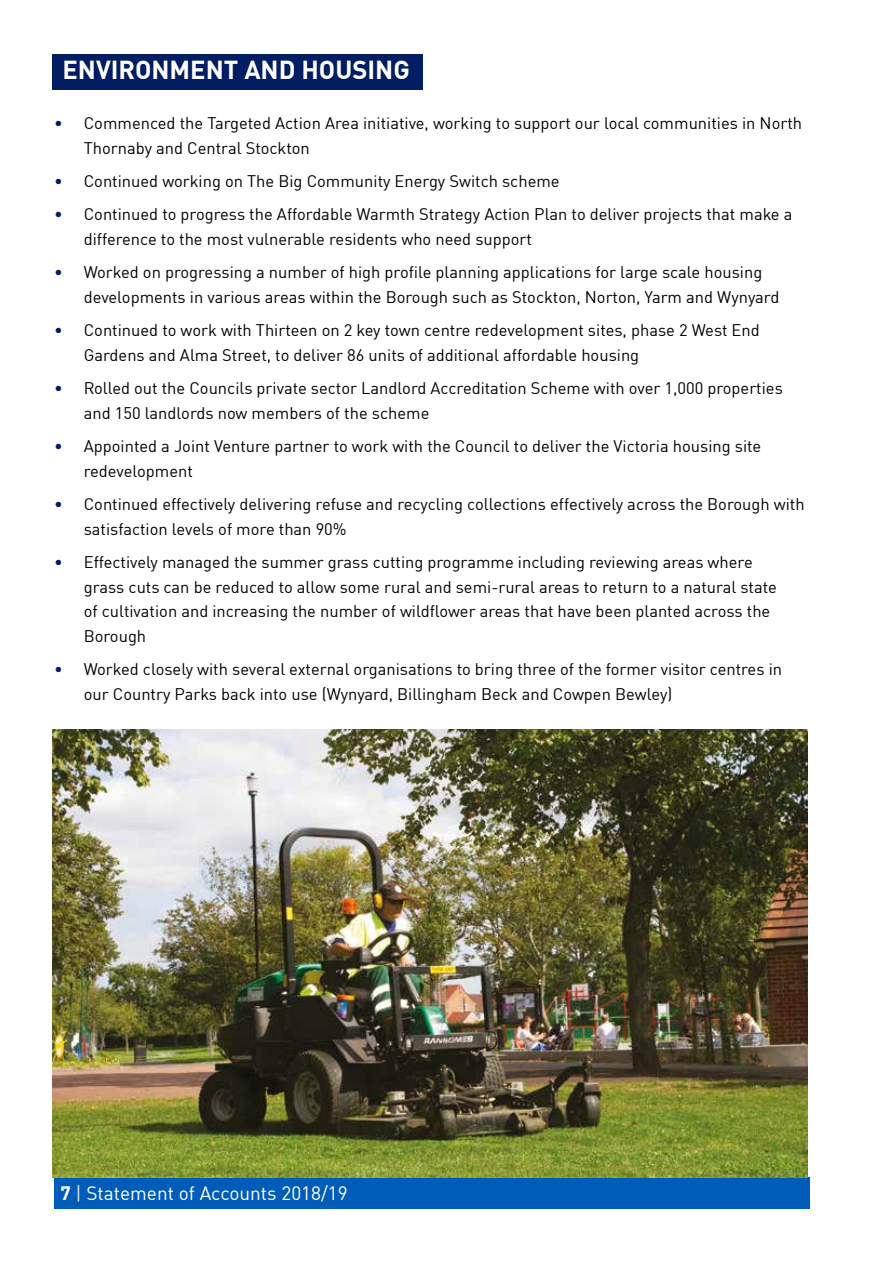
<style>
.page{position:relative;width:893px;height:1263px;background:#fff}
.page>*{position:absolute;margin:0;border:0;box-sizing:border-box;transform-origin:0 0}
.t1{font:700 25.5px "DIN Offc";color:#fff}
.t2{font:19.05px "DIN Offc";color:#fff}
.t3{font:16.5px/24.8px "DIN Offc";color:#000}
.s1{color:#001e61}
.s2{font-weight:700}
.s3{color:#e3edf7}
</style>
<div class="page">
<div style="left:54px;top:1177px;width:755px;height:32px;background:#005cb9"></div>
<div style="left:53px;top:54px;width:370px;height:35px;background:#001e61"></div>
<img style="left:53px;top:729px;width:755px;height:448px">
<h1 class="t1" style="left:63px;top:53px;width:349px">ENVIRONMENT AND HOUSING</h1>
<p class="t3" style="left:84px;top:111px;width:720px;text-indent:-30px"><span class="s1">•</span> Commenced the Targeted Action Area initiative, working to support our local communities in North<br>Thornaby and Central Stockton</p>
<p class="t3" style="left:54px;top:168px;width:507px"><span class="s1">•</span> Continued working on The Big Community Energy Switch scheme</p>
<p class="t3" style="left:84px;top:202px;width:710px;text-indent:-30px"><span class="s1">•</span> Continued to progress the Affordable Warmth Strategy Action Plan to deliver projects that make a difference to the most vulnerable residents who need support</p>
<p class="t3" style="left:84px;top:260px;width:697px;text-indent:-30px"><span class="s1">•</span> Worked on progressing a number of high profile planning applications for large scale housing developments in various areas within the Borough such as Stockton, Norton, Yarm and Wynyard</p>
<p class="t3" style="left:84px;top:318px;width:677px;text-indent:-30px"><span class="s1">•</span> Continued to work with Thirteen on 2 key town centre redevelopment sites, phase 2 West End<br>Gardens and Alma Street, to deliver 86 units of additional affordable housing</p>
<p class="t3" style="left:84px;top:375px;width:701px;text-indent:-30px"><span class="s1">•</span> Rolled out the Councils private sector Landlord Accreditation Scheme with over 1,000 properties and 150 landlords now members of the scheme</p>
<p class="t3" style="left:84px;top:433px;width:679px;text-indent:-30px"><span class="s1">•</span> Appointed a Joint Venture partner to work with the Council to deliver the Victoria housing site redevelopment</p>
<p class="t3" style="left:84px;top:491px;width:722px;text-indent:-30px"><span class="s1">•</span> Continued effectively delivering refuse and recycling collections effectively across the Borough with satisfaction levels of more than 90%</p>
<p class="t3" style="left:84px;top:549px;width:695px;text-indent:-30px"><span class="s1">•</span> Effectively managed the summer grass cutting programme including reviewing areas where grass cuts can be reduced to allow some rural and semi-rural areas to return to a natural state of cultivation and increasing the number of wildflower areas that have been planted across the Borough</p>
<p class="t3" style="left:84px;top:657px;width:700px;text-indent:-30px"><span class="s1">•</span> Worked closely with several external organisations to bring three of the former visitor centres in our Country Parks back into use (Wynyard, Billingham Beck and Cowpen Bewley)</p>
<p class="t2" style="left:60px;top:1181px;width:289px"><span class="s2">7</span> <span class="s3">|</span> Statement of Accounts 2018/19</p>
</div>
